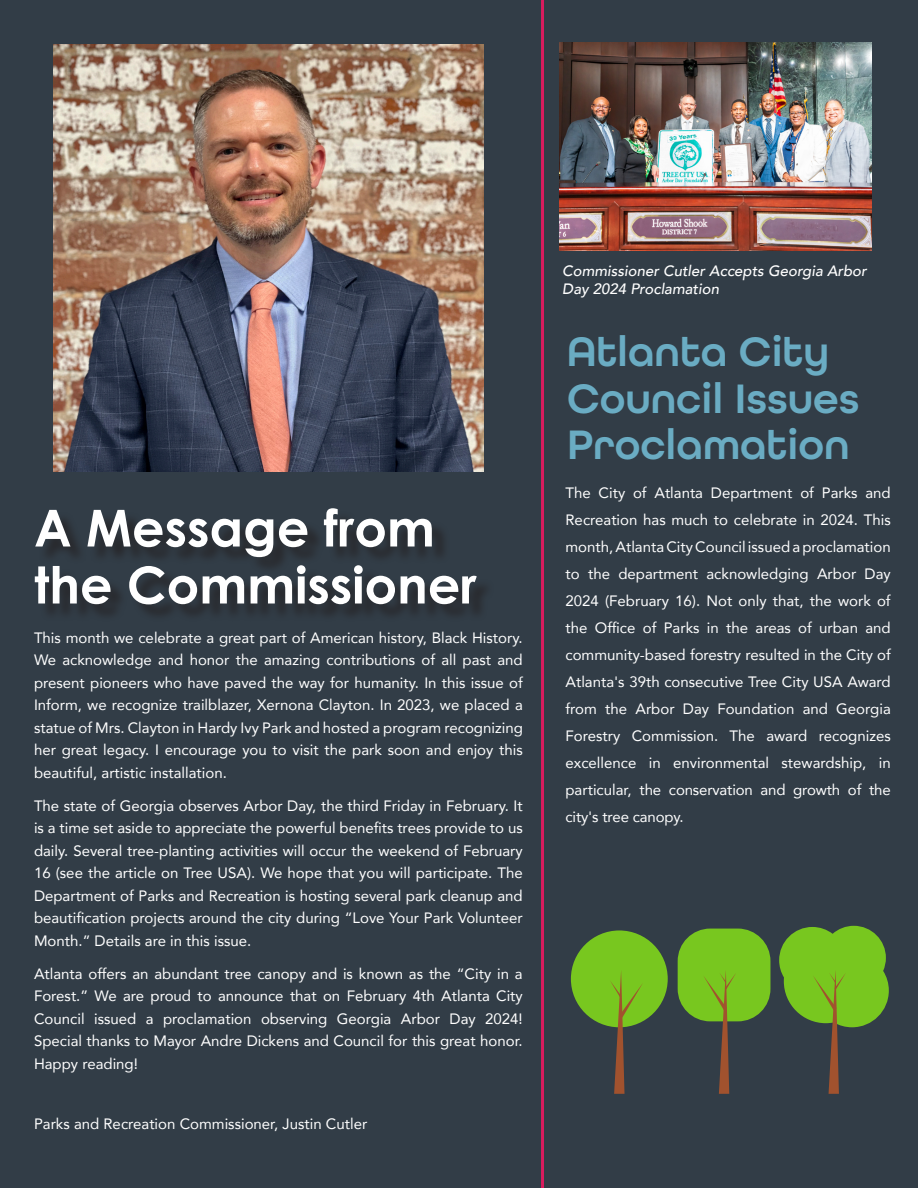
<style>
.page{position:relative;width:918px;height:1188px;background:#323d47}
.page>*{position:absolute;margin:0;border:0;box-sizing:border-box;transform-origin:0 0}
.t1{font:700 51px/57px "Century Gothic";color:#fff}
.t2{font:600 43.5px/46.5px "All Round Gothic";color:#6cafc6}
.t3{font:15px/22.5px "Avenir";color:#fff;text-align:justify}
.t4{font:italic 500 15px/18px "Avenir";color:#fff}
</style>
<div class="page">
<img style="left:54px;top:44px;width:429px;height:427px">
<div style="left:37px;top:511px;width:458px;height:112px;background:#231f20;opacity:.75"></div>
<hr style="left:541px;top:0;width:3px;height:1188px;background:#d91c5e">
<img style="left:560px;top:42px;width:312px;height:208px">
<div style="left:678px;top:929px;width:92px;height:92px;background:#78c71f;border-radius:33px"></div>
<div style="left:571px;top:930px;width:97px;height:97px;background:#78c71f;border-radius:50%"></div>
<svg style="left:610px;top:971px;width:33px;height:123px"></svg>
<svg style="left:703px;top:971px;width:33px;height:123px"></svg>
<svg style="left:779px;top:926px;width:110px;height:168px"></svg>
<p class="t1" style="left:34px;top:497px;width:444px">A Message from the Commissioner</p>
<p class="t3" style="left:34px;top:626px;width:490px">This month we celebrate a great part of American history, Black History.<br>We acknowledge and honor the amazing contributions of all past and present pioneers who have paved the way for humanity. In this issue of Inform, we recognize trailblazer, Xernona Clayton. In 2023, we placed a statue of Mrs. Clayton in Hardy Ivy Park and hosted a program recognizing her great legacy. I encourage you to visit the park soon and enjoy this beautiful, artistic installation.</p>
<p class="t3" style="left:34px;top:794px;width:490px">The state of Georgia observes Arbor Day, the third Friday in February. It is a time set aside to appreciate the powerful benefits trees provide to us daily. Several tree-planting activities will occur the weekend of February 16 (see the article on Tree USA). We hope that you will participate. The Department of Parks and Recreation is hosting several park cleanup and beautification projects around the city during “Love Your Park Volunteer Month.” Details are in this issue.</p>
<p class="t3" style="left:34px;top:962px;width:490px">Atlanta offers an abundant tree canopy and is known as the “City in a Forest.” We are proud to announce that on February 4th Atlanta City Council issued a proclamation observing Georgia Arbor Day 2024!<br>Special thanks to Mayor Andre Dickens and Council for this great honor.<br>Happy reading!</p>
<p class="t3" style="left:34px;top:1112px;width:335px">Parks and Recreation Commissioner, Justin Cutler</p>
<p class="t4" style="left:562px;top:262px;width:306px">Commissioner Cutler Accepts Georgia Arbor<br>Day 2024 Proclamation</p>
<h2 class="t2" style="left:567px;top:329px;width:294px">Atlanta City<br>Council Issues<br>Proclamation</h2>
<p class="t3" style="left:566px;top:479px;width:327px;line-height:27px">The City of Atlanta Department of Parks and Recreation has much to celebrate in 2024. This month, Atlanta City Council issued a proclamation to the department acknowledging Arbor Day 2024 (February 16). Not only that, the work of the Office of Parks in the areas of urban and community-based forestry resulted in the City of Atlanta's 39th consecutive Tree City USA Award from the Arbor Day Foundation and Georgia Forestry Commission. The award recognizes excellence in environmental stewardship, in particular, the conservation and growth of the city's tree canopy.</p>
</div>
